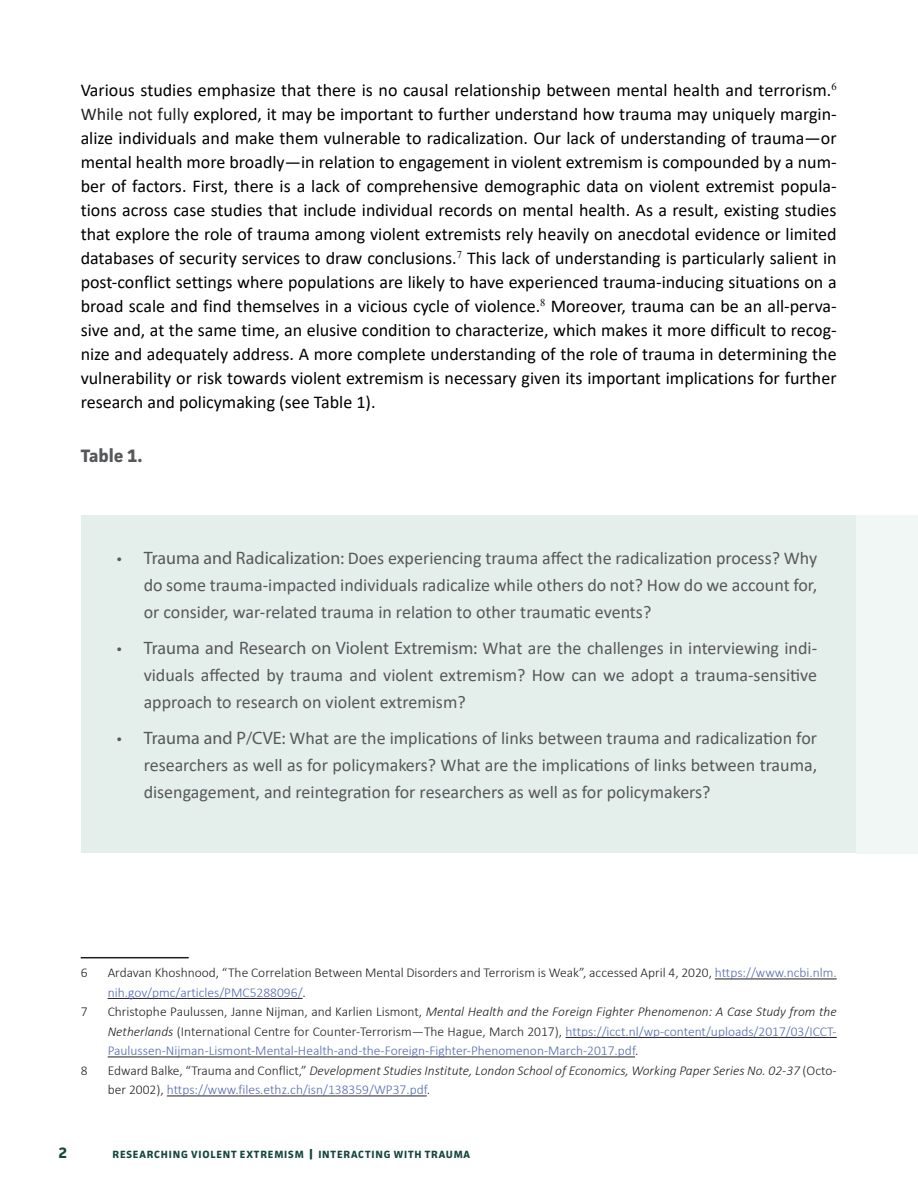
<style>
.page{position:relative;width:918px;height:1188px;background:#fff}
.page>*{position:absolute;margin:0;border:0;box-sizing:border-box;transform-origin:0 0}
.BODY_TEXT{font:18px/24px "Calibri";color:#000;text-align:justify}
.t1{font:18px/27px "Calibri";color:#57585a;text-align:justify}
.FIGURES{font:700 18px "Facit";color:#57585a}
.t2{font:700 15px "Facit";color:#16473f}
.Footnote_NEW{font:300 13.5px/19.5px "Calibri";color:#546ab2;text-align:justify}
.Footnote_NEW-2{font:italic 300 13.5px/19.5px "Calibri";color:#231f20}
.Footnote_NEW-3{font:300 13.5px/19.5px "Calibri";color:#231f20}
.t3{font:700 10.5px "Facit";letter-spacing:.08em;color:#16473f}
.s1{color:#231f20}
.s2{font-family:"Myriad Pro"}
.s3{color:#546ab2}
.s4{font-style:italic;color:#231f20}
.s5{font-style:normal}
.s6{font-style:normal;color:#546ab2}
</style>
<div class="page">
<hr style="left:81px;top:957px;width:108px;height:1px;background:#231f20">
<hr style="left:715px;top:979px;width:122px;height:1px;background:#231f20">
<hr style="left:108px;top:998px;width:195px;height:1px;background:#231f20">
<hr style="left:566px;top:1037px;width:271px;height:1px;background:#231f20">
<hr style="left:108px;top:1057px;width:527px;height:1px;background:#231f20">
<hr style="left:167px;top:1096px;width:260px;height:1px;background:#231f20">
<div style="left:81px;top:515px;width:837px;height:337px;background:#e4eeeb"></div>
<div style="left:856px;top:515px;width:62px;height:339px;background:#f1f7f5"></div>
<p class="BODY_TEXT" style="left:81px;top:77px;width:757px">Various studies emphasize that there is no causal relationship between mental health and terrorism.<sup>6<br></sup><span class="s1">While not fully</span> explored, it may be important to further understand how trauma may uniquely margin&shy;alize individuals and make them vulnerable to radicalization. Our lack of understanding of trauma—or mental health more broadly—in relation to engagement in violent extremism is compounded by a num&shy;ber of factors. First, there is a lack of comprehensive demographic data on violent extremist popula&shy;tions across case studies that include individual records on mental health. As a result, existing studies that explore the role of trauma among violent extremists rely heavily on anecdotal evidence or limited databases of security services to draw conclusions.<sup>7</sup> This lack of understanding is particularly salient in post-conflict settings where populations are likely to have experienced trauma-inducing situations on a broad scale and find themselves in a vicious cycle of violence.<sup>8</sup> Moreover, trauma can be an all-perva&shy;sive and, at the same time, an elusive condition to characterize, which makes it more difficult to recog&shy;nize and adequately address. A more complete understanding of the role of trauma in determining the vulnerability or risk towards violent extremism is necessary given its important implications for further research and policymaking (see Table 1).</p>
<p class="FIGURES" style="left:81px;top:444px;width:64px">Table 1.</p>
<p class="t1" style="left:144px;top:544px;width:675px;text-indent:-27px"><span class="s2">• Trauma and Radicalization:</span> Does experiencing trauma affect the radicalization process? Why do some trauma-impacted individuals radicalize while others do not? How do we account for, or consider, war-related trauma in relation to other traumatic events?</p>
<p class="t1" style="left:144px;top:634px;width:675px;text-indent:-27px"><span class="s2">• Trauma and Research on Violent Extremism:</span> What are the challenges in interviewing indi&shy;viduals affected by trauma and violent extremism? How can we adopt a trauma-sensitive approach to research on violent extremism?</p>
<p class="t1" style="left:144px;top:724px;width:675px;text-indent:-27px"><span class="s2">• Trauma and P/CVE:</span> What are the implications of links between trauma and radicalization for researchers as well as for policymakers? What are the implications of links between trauma, disengagement, and reintegration for researchers as well as for policymakers?</p>
<p class="Footnote_NEW-3" style="left:81px;top:963px;width:8px">6</p>
<p class="Footnote_NEW-3" style="left:108px;top:963px;width:731px">Ardavan Khoshnood, “The Correlation Between Mental Disorders and Terrorism is Weak”, accessed April 4, 2020, <span class="s3">https://www.ncbi.nlm. nih.gov/pmc/articles/PMC5288096/</span>.</p>
<p class="Footnote_NEW-3" style="left:81px;top:1002px;width:8px">7</p>
<p class="Footnote_NEW" style="left:108px;top:1002px;width:731px"><span class="s1">Christophe Paulussen, Janne Nijman, and Karlien Lismont,</span> <span class="s4">Mental Health and the Foreign Fighter Phenomenon: A Case Study from the Netherlands</span> <span class="s1">(International Centre for Counter-Terrorism—The Hague, March 2017),</span> https://icct.nl/wp-content/uploads/2017/03/ICCT-Paulussen-Nijman-Lismont-Mental-Health-and-the-Foreign-Fighter-Phenomenon-March-2017.pdf<span class="s1">.</span></p>
<p class="Footnote_NEW-3" style="left:81px;top:1060px;width:8px">8</p>
<p class="Footnote_NEW-2" style="left:108px;top:1060px;width:731px"><span class="s5">Edward Balke, “Trauma and Conflict,”</span> Development Studies Institute, London School of Economics, Working Paper Series No. 02-37 <span class="s5">(Octo&shy;ber 2002),</span> <span class="s6">https://www.files.ethz.ch/isn/138359/WP37.pdf</span><span class="s5">.</span></p>
<p class="t2" style="left:58px;top:1144px;width:10px">2</p>
<p class="t3" style="left:113px;top:1148px;width:359px">RESEARCHING VIOLENT EXTREMISM | INTERACTING WITH TRAUMA</p>
</div>
